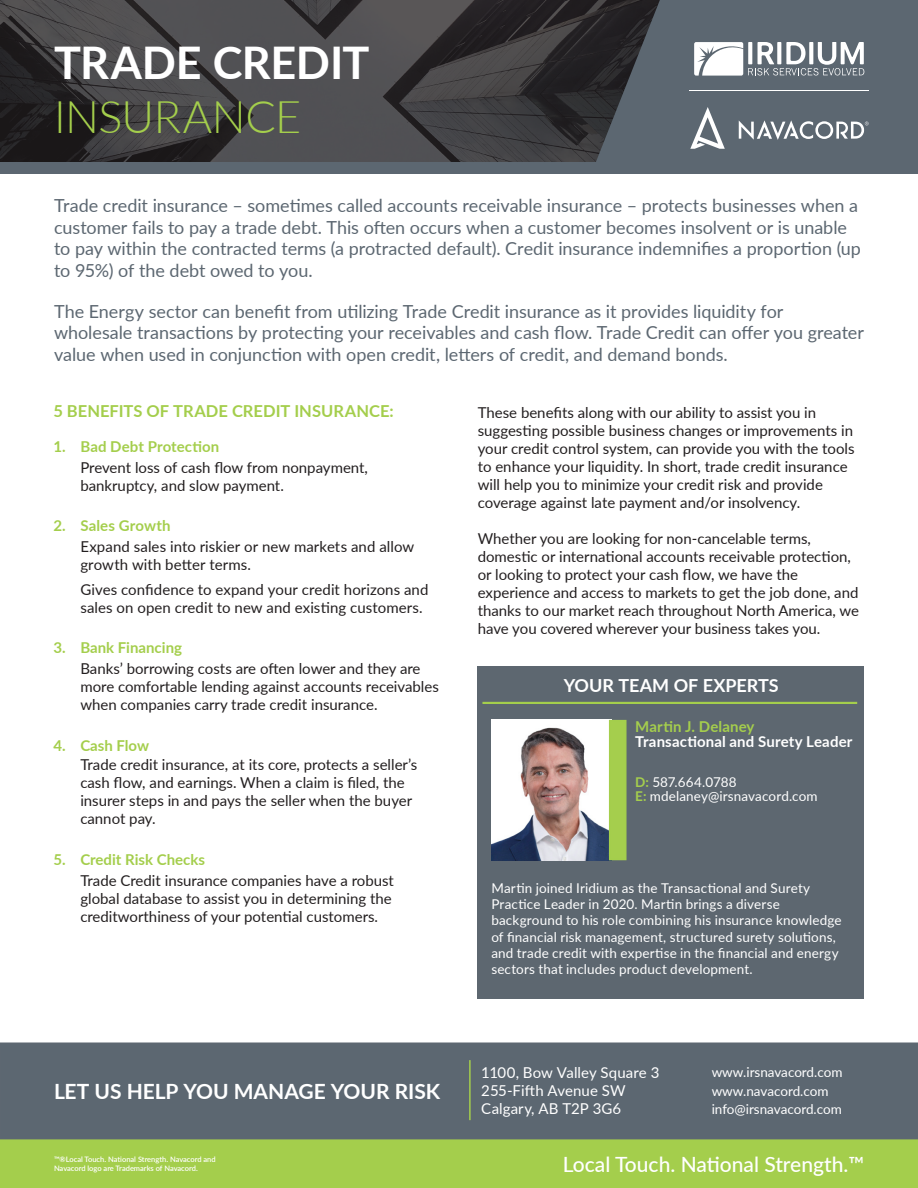
<style>
.page{position:relative;width:918px;height:1188px;background:#fff}
.page>*{position:absolute;margin:0;border:0;box-sizing:border-box;transform-origin:0 0}
.t1{font:700 45px "Lato";letter-spacing:-.005em;color:#fff}
.t2{font:300 45px "Lato";letter-spacing:-.015em;color:#a4ce4c}
.t3{font:500 21px "Lato";color:#fff}
.t4{font:700 21px "Lato";color:#fff}
.t5{font:18px/21.6px "Lato";letter-spacing:-.005em;color:#5c6771}
.t6{font:700 18px "Lato";letter-spacing:-.005em;color:#fff}
.t7{font:700 16.5px "Lato";letter-spacing:.005em;color:#a4ce4c}
.t8{font:15px/18px "Lato";color:#231f20}
.t9{font:700 15px "Lato";color:#a4ce4c}
.t10{font:15px "Lato";letter-spacing:.005em;color:#fff}
.t11{font:700 15px "Lato";letter-spacing:.01em;color:#fff}
.t12{font:700 15px "Lato";letter-spacing:.01em;color:#a5ce4d}
.t13{font:13.5px/16.2px "Lato";letter-spacing:.01em;color:#fff}
.t14{font:600 7.5px/9px "Lato";color:#fff}
.s1{font-weight:700;color:#a5ce4d}
</style>
<div class="page">
<div style="left:478px;top:666px;width:386px;height:333px;background:#5d6770"></div>
<div style="left:482px;top:702px;width:375px;height:2px;border:2px solid #a4ce4c"></div>
<img style="left:492px;top:720px;width:117px;height:140px">
<div style="left:609px;top:720px;width:18px;height:140px;background:#a5ce4d;border:2px solid #a4ce4c"></div>
<div style="left:0;top:1139px;width:918px;height:49px;background:#a4ce4c"></div>
<div style="left:1px;top:1043px;width:916px;height:96px;background:#5c6771"></div>
<div style="left:0;top:1042px;width:918px;height:97px;border:2px solid #5d6771"></div>
<hr style="left:469px;top:1060px;width:2px;height:60px;background:#a4ce4c">
<svg style="left:0;top:0;width:595px;height:162px;background:#403f41"></svg>
<svg style="left:595px;top:0;width:323px;height:162px;background:#565f68"></svg>
<div style="left:0;top:162px;width:918px;height:12px;background:#5c6771"></div>
<svg style="left:690px;top:107px;width:35px;height:42px"></svg>
<svg style="left:739px;top:120px;width:130px;height:20px"></svg>
<svg style="left:694px;top:42px;width:170px;height:34px"></svg>
<hr style="left:690px;top:91px;width:179px;height:1px;background:#fff">
<p class="t1" style="left:54px;top:30px;width:317px">TRADE CREDIT</p>
<p class="t2" style="left:54px;top:86px;width:249px">INSURANCE</p>
<p class="t5" style="left:54px;top:194px;width:808px">Trade credit insurance – sometimes called accounts receivable insurance – protects businesses when a customer fails to pay a trade debt. This often occurs when a customer becomes insolvent or is unable to pay within the contracted terms (a protracted default). Credit insurance indemnifies a proportion (up to 95%) of the debt owed to you.</p>
<p class="t5" style="left:54px;top:300px;width:811px">The Energy sector can benefit from utilizing Trade Credit insurance as it provides liquidity for wholesale transactions by protecting your receivables and cash flow. Trade Credit can offer you greater value when used in conjunction with open credit, letters of credit, and demand bonds.</p>
<p class="t7" style="left:53px;top:399px;width:342px">5 BENEFITS OF TRADE CREDIT INSURANCE:</p>
<p class="t9" style="left:53px;top:435px;width:168px">1. Bad Debt Protection</p>
<p class="t8" style="left:80px;top:458px;width:289px">Prevent loss of cash flow from nonpayment, bankruptcy, and slow payment.</p>
<p class="t9" style="left:53px;top:515px;width:119px">2. Sales Growth</p>
<p class="t8" style="left:80px;top:537px;width:335px">Expand sales into riskier or new markets and allow growth with better terms.</p>
<p class="t8" style="left:80px;top:580px;width:350px">Gives confidence to expand your credit horizons and sales on open credit to new and existing customers.</p>
<p class="t9" style="left:53px;top:637px;width:130px">3. Bank Financing</p>
<p class="t8" style="left:80px;top:659px;width:360px">Banks’ borrowing costs are often lower and they are more comfortable lending against accounts receivables when companies carry trade credit insurance.</p>
<p class="t9" style="left:53px;top:734px;width:97px">4. Cash Flow</p>
<p class="t8" style="left:80px;top:755px;width:339px">Trade credit insurance, at its core, protects a seller’s cash flow, and earnings. When a claim is filed, the insurer steps in and pays the seller when the buyer cannot pay.</p>
<p class="t9" style="left:53px;top:848px;width:153px">5. Credit Risk Checks</p>
<p class="t8" style="left:80px;top:871px;width:315px">Trade Credit insurance companies have a robust global database to assist you in determining the creditworthiness of your potential customers.</p>
<p class="t4" style="left:54px;top:1075px;width:388px">LET US HELP YOU MANAGE YOUR RISK</p>
<p class="t14" style="left:54px;top:1155px;width:163px">™®Local Touch. National Strength. Navacord and<br>Navacord logo are Trademarks of Navacord.</p>
<p class="t8" style="left:478px;top:403px;width:378px">These benefits along with our ability to assist you in suggesting possible business changes or improvements in your credit control system, can provide you with the tools to enhance your liquidity. In short, trade credit insurance will help you to minimize your credit risk and provide coverage against late payment and/or insolvency.</p>
<p class="t8" style="left:478px;top:529px;width:383px">Whether you are looking for non-cancelable terms, domestic or international accounts receivable protection, or looking to protect your cash flow, we have the experience and access to markets to get the job done, and thanks to our market reach throughout North America, we have you covered wherever your business takes you.</p>
<p class="t6" style="left:564px;top:672px;width:216px">YOUR TEAM OF EXPERTS</p>
<p class="t12" style="left:635px;top:715px;width:121px">Martin J. Delaney</p>
<p class="t11" style="left:635px;top:730px;width:219px">Transactional and Surety Leader</p>
<p class="t13" style="left:635px;top:774px;width:103px"><span class="s1">D:</span> 587.664.0788</p>
<p class="t13" style="left:635px;top:787px;width:184px"><span class="s1">E:</span> mdelaney@irsnavacord.com</p>
<p class="t13" style="left:491px;top:879px;width:352px">Martin joined Iridium as the Transactional and Surety Practice Leader in 2020. Martin brings a diverse background to his role combining his insurance knowledge of financial risk management, structured surety solutions, and trade credit with expertise in the financial and energy sectors that includes product development.</p>
<p class="t10" style="left:481px;top:1062px;width:180px">1100, Bow Valley Square 3</p>
<p class="t10" style="left:481px;top:1080px;width:146px">255-Fifth Avenue SW</p>
<p class="t10" style="left:481px;top:1098px;width:141px">Calgary, AB T2P 3G6</p>
<p class="t13" style="left:712px;top:1063px;width:132px">www.irsnavacord.com</p>
<p class="t13" style="left:712px;top:1082px;width:118px">www.navacord.com</p>
<p class="t13" style="left:712px;top:1101px;width:132px">info@irsnavacord.com</p>
<h2 class="t3" style="left:563px;top:1149px;width:303px">Local Touch. National Strength.™</h2>
</div>
